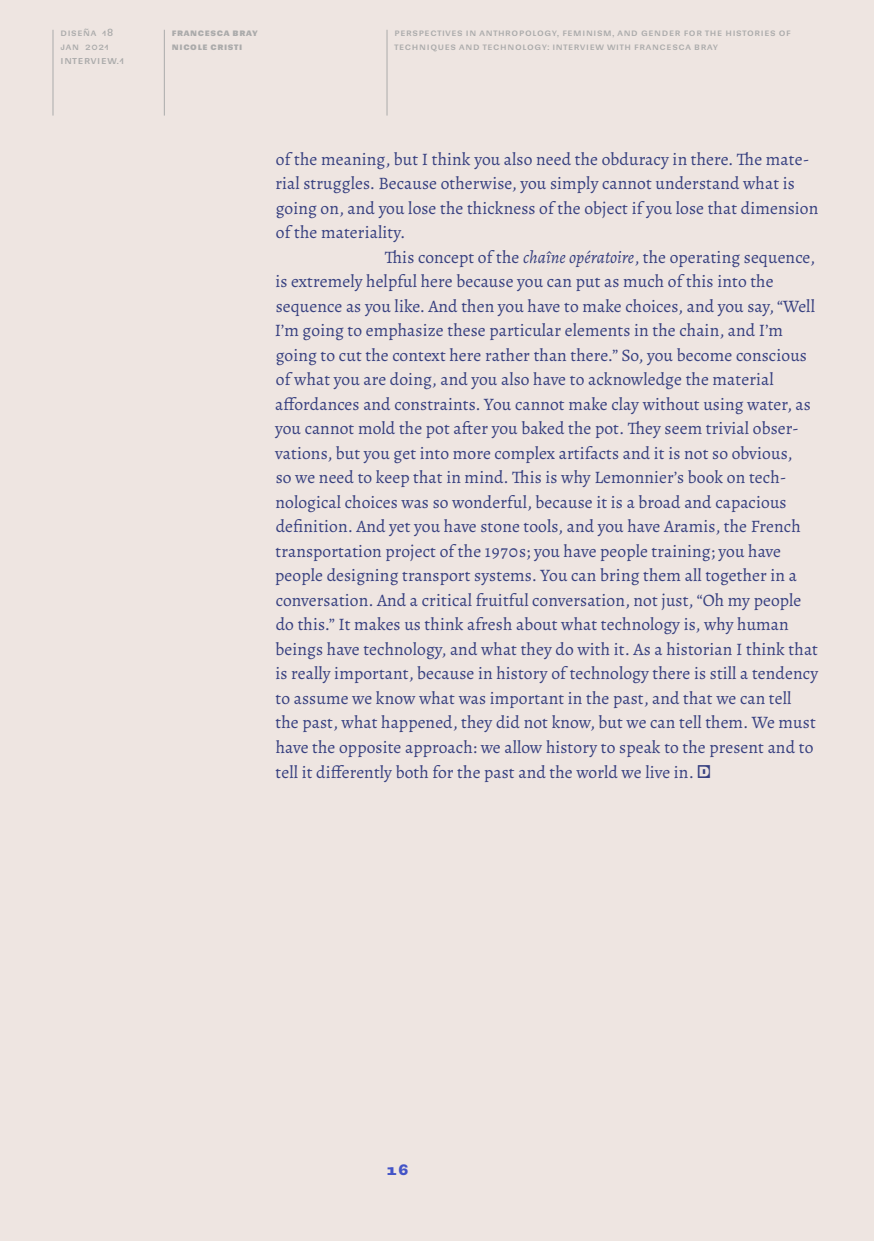
<style>
.page{position:relative;width:874px;height:1241px;background:#fff}
.page>*{position:absolute;margin:0;border:0;box-sizing:border-box;transform-origin:0 0}
.Answer{font:17.5px/24.5px "Alegreya";letter-spacing:.005em;color:#374080}
.t1{font:700 14px "Sudamerican Grotesk";color:#4354c7}
.t2{font:10.5px "Sudamerican Grotesk";letter-spacing:.07em;color:#ababab}
.t3{font:9.62px/14px "Sudamerican Grotesk";letter-spacing:.07em;color:#ababab}
.t4{font:700 9.62px/14px "Sudamerican Grotesk";letter-spacing:.07em;color:#ababab}
.s1{font-style:italic}
.s2{font-family:"Sudamerican Grotesk"}
</style>
<div class="page">
<div style="left:0;top:0;width:873px;height:1240px;background:#eee5e1"></div>
<hr style="left:52px;top:30px;width:1px;height:85px;background:#ababab">
<hr style="left:164px;top:30px;width:1px;height:85px;background:#ababab">
<hr style="left:386px;top:30px;width:1px;height:85px;background:#ababab">
<p class="t3" style="left:60px;top:25px;width:54px">Diseña 18 jan 2021</p>
<p class="t2" style="left:60px;top:52px;width:65px">I nterview.1</p>
<p class="t4" style="left:172px;top:25px;width:87px">Francesca Bray<br>Nicole Cristi</p>
<p class="t3" style="left:394px;top:25px;width:396px">Perspectives in Anthropology, Feminism, and Gender for the H istories of<br>Techniques and Technology: I nterview with Francesca Bray</p>
<p class="Answer" style="left:275px;top:146px;width:544px">of the meaning, but I think you also need the obduracy in there. The mate&shy;rial struggles. Because otherwise, you simply cannot understand what is going on, and you lose the thickness of the object if you lose that dimension of the materiality.</p>
<p class="Answer" style="left:274px;top:244px;width:544px;text-indent:110px">This concept of the <span class="s1">chaîne opératoire</span>, the operating sequence, is extremely helpful here because you can put as much of this into the sequence as you like. And then you have to make choices, and you say, “Well I’m going to emphasize these particular elements in the chain, and I’m going to cut the context here rather than there.” So, you become conscious of what you are doing, and you also have to acknowledge the material affordances and constraints. You cannot make clay without using water, as you cannot mold the pot after you baked the pot. They seem trivial obser&shy;vations, but you get into more complex artifacts and it is not so obvious,<br>so we need to keep that in mind. This is why Lemonnier’s book on tech&shy;nological choices was so wonderful, because it is a broad and capacious definition. And yet you have stone tools, and you have Aramis, the French transportation project of the 1970s; you have people training; you have people designing transport systems. You can bring them all together in a conversation. And a critical fruitful conversation, not just, “Oh my people do this.” It makes us think afresh about what technology is, why human beings have technology, and what they do with it. As a historian I think that is really important, because in history of technology there is still a tendency to assume we know what was important in the past, and that we can tell the past, what happened, they did not know, but we can tell them. We must have the opposite approach: we allow history to speak to the present and to tell it differently both for the past and the world we live in. <span class="s2">-d</span></p>
<p class="t1" style="left:386px;top:1158px;width:24px">16</p>
</div>
